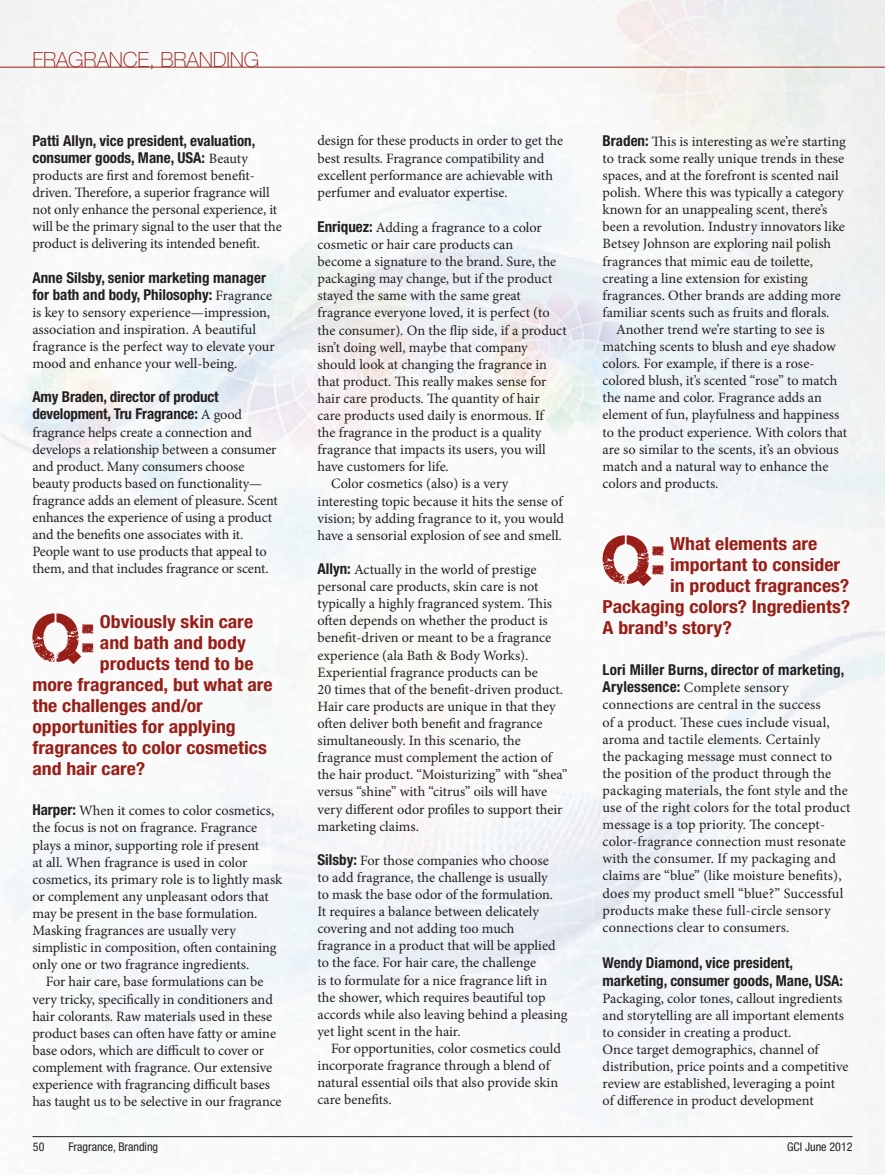
<style>
.page{position:relative;width:885px;height:1175px;background:#fff}
.page>*{position:absolute;margin:0;border:0;box-sizing:border-box;transform-origin:0 0}
.t1{font:100 21px "Helvetica Neue LT Std";letter-spacing:-.01em;color:#981f18}
.t2{font:700 condensed 18px "Helvetica Neue LT Std";color:#981f18;scale:1.1 1}
.t3{font:700 condensed 15px/17.1px "Helvetica Neue LT Std";color:#231f20}
.t4{font:14.25px/17.1px "Minion Pro";letter-spacing:-.005em;color:#231f20}
.t5{font:condensed 12px "Helvetica Neue LT Std";color:#231f20}
.s1{font-family:"Minion Pro";font-weight:400;font-stretch:normal;font-size:14.25px}
.s2{font-family:"Helvetica Neue LT Std";font-weight:700;font-stretch:condensed;font-size:15px}
</style>
<div class="page">
<hr style="left:32px;top:1136px;width:820px;height:1px;background:#231f20">
<svg style="left:32px;top:613px;width:61px;height:51px"></svg>
<svg style="left:602px;top:535px;width:61px;height:51px"></svg>
<hr style="left:0;top:67px;width:884px;height:1px;background:#981f18">
<h1 class="t1" style="left:32px;top:47px;width:228px">FRAGRANCE, BRANDING</h1>
<p class="t3" style="left:32px;top:132px;width:224px">Patti Allyn, vice president, evaluation, consumer goods, Mane, USA: <span class="s1">Beauty</span></p>
<p class="t4" style="left:32px;top:167px;width:251px">products are first and foremost benefit&shy;driven. Therefore, a superior fragrance will not only enhance the personal experience, it will be the primary signal to the user that the product is delivering its intended benefit.</p>
<p class="t3" style="left:32px;top:268px;width:241px">Anne Silsby, senior marketing manager for bath and body, Philosophy: <span class="s1">Fragrance</span></p>
<p class="t4" style="left:32px;top:304px;width:244px">is key to sensory experience—impression, association and inspiration. A beautiful fragrance is the perfect way to elevate your mood and enhance your well-being.</p>
<p class="t3" style="left:32px;top:388px;width:211px">Amy Braden, director of product development, Tru Fragrance: <span class="s1">A good</span></p>
<p class="t4" style="left:32px;top:423px;width:247px">fragrance helps create a connection and develops a relationship between a consumer and product. Many consumers choose beauty products based on functionality— fragrance adds an element of pleasure. Scent enhances the experience of using a product and the benefits one associates with it.<br>People want to use products that appeal to them, and that includes fragrance or scent.</p>
<p class="t2" style="left:100px;top:611px;width:141px">Obviously skin care</p>
<p class="t2" style="left:100px;top:632px;width:134px">and bath and body</p>
<p class="t2" style="left:100px;top:653px;width:141px">products tend to be</p>
<p class="t2" style="left:32px;top:674px;width:220px">more fragranced, but what are</p>
<p class="t2" style="left:32px;top:695px;width:156px">the challenges and/or</p>
<p class="t2" style="left:32px;top:716px;width:186px">opportunities for applying</p>
<p class="t2" style="left:32px;top:737px;width:214px">fragrances to color cosmetics</p>
<p class="t2" style="left:32px;top:758px;width:104px">and hair care?</p>
<p class="t4" style="left:32px;top:802px;width:251px"><span class="s2">Harper:</span> When it comes to color cosmetics, the focus is not on fragrance. Fragrance plays a minor, supporting role if present<br>at all. When fragrance is used in color cosmetics, its primary role is to lightly mask or complement any unpleasant odors that may be present in the base formulation.<br>Masking fragrances are usually very simplistic in composition, often containing only one or two fragrance ingredients.</p>
<p class="t4" style="left:32px;top:973px;width:251px;text-indent:13px">For hair care, base formulations can be very tricky, specifically in conditioners and hair colorants. Raw materials used in these product bases can often have fatty or amine base odors, which are difficult to cover or complement with fragrance. Our extensive experience with fragrancing difficult bases has taught us to be selective in our fragrance</p>
<p class="t4" style="left:317px;top:132px;width:247px">design for these products in order to get the best results. Fragrance compatibility and excellent performance are achievable with perfumer and evaluator expertise.</p>
<p class="t4" style="left:317px;top:219px;width:226px"><span class="s2">Enriquez:</span> Adding a fragrance to a color</p>
<p class="t4" style="left:317px;top:236px;width:197px">cosmetic or hair care products can</p>
<p class="t4" style="left:317px;top:253px;width:240px">become a signature to the brand. Sure, the</p>
<p class="t4" style="left:317px;top:270px;width:236px">packaging may change, but if the product</p>
<p class="t4" style="left:317px;top:287px;width:205px">stayed the same with the same great</p>
<p class="t4" style="left:317px;top:304px;width:234px">fragrance everyone loved, it is perfect (to</p>
<p class="t4" style="left:317px;top:321px;width:251px">the consumer). On the flip side, if a product</p>
<p class="t4" style="left:317px;top:338px;width:212px">isn’t doing well, maybe that company</p>
<p class="t4" style="left:317px;top:356px;width:231px">should look at changing the fragrance in</p>
<p class="t4" style="left:317px;top:373px;width:230px">that product. This really makes sense for</p>
<p class="t4" style="left:317px;top:390px;width:224px">hair care products. The quantity of hair</p>
<p class="t4" style="left:317px;top:407px;width:228px">care products used daily is enormous. If</p>
<p class="t4" style="left:317px;top:424px;width:225px">the fragrance in the product is a quality</p>
<p class="t4" style="left:317px;top:441px;width:230px">fragrance that impacts its users, you will</p>
<p class="t4" style="left:317px;top:458px;width:133px">have customers for life.</p>
<p class="t4" style="left:331px;top:475px;width:179px">Color cosmetics (also) is a very</p>
<p class="t4" style="left:317px;top:492px;width:246px">interesting topic because it hits the sense of</p>
<p class="t4" style="left:317px;top:509px;width:248px">vision; by adding fragrance to it, you would</p>
<p class="t4" style="left:317px;top:527px;width:246px">have a sensorial explosion of see and smell.</p>
<p class="t4" style="left:317px;top:561px;width:251px"><span class="s2">Allyn:</span> Actually in the world of prestige personal care products, skin care is not typically a highly fragranced system. This often depends on whether the product is benefit-driven or meant to be a fragrance experience (ala Bath &amp; Body Works).<br>Experiential fragrance products can be<br>20 times that of the benefit-driven product.<br>Hair care products are unique in that they often deliver both benefit and fragrance simultaneously. In this scenario, the fragrance must complement the action of the hair product. “Moisturizing” with “shea” versus “shine” with “citrus” oils will have very different odor profiles to support their marketing claims.</p>
<p class="t4" style="left:317px;top:851px;width:251px"><span class="s2">Silsby:</span> For those companies who choose<br>to add fragrance, the challenge is usually<br>to mask the base odor of the formulation.<br>It requires a balance between delicately covering and not adding too much fragrance in a product that will be applied to the face. For hair care, the challenge<br>is to formulate for a nice fragrance lift in the shower, which requires beautiful top accords while also leaving behind a pleasing yet light scent in the hair.</p>
<p class="t4" style="left:317px;top:1040px;width:245px;text-indent:13px">For opportunities, color cosmetics could incorporate fragrance through a blend of natural essential oils that also provide skin care benefits.</p>
<p class="t4" style="left:602px;top:133px;width:244px"><span class="s2">Braden:</span> This is interesting as we’re starting to track some really unique trends in these spaces, and at the forefront is scented nail polish. Where this was typically a category known for an unappealing scent, there’s been a revolution. Industry innovators like Betsey Johnson are exploring nail polish fragrances that mimic eau de toilette, creating a line extension for existing fragrances. Other brands are adding more familiar scents such as fruits and florals.</p>
<p class="t4" style="left:602px;top:321px;width:246px;text-indent:13px">Another trend we’re starting to see is matching scents to blush and eye shadow colors. For example, if there is a rose&shy;colored blush, it’s scented “rose” to match the name and color. Fragrance adds an element of fun, playfulness and happiness to the product experience. With colors that are so similar to the scents, it’s an obvious match and a natural way to enhance the colors and products.</p>
<p class="t2" style="left:670px;top:533px;width:135px">What elements are</p>
<p class="t2" style="left:670px;top:554px;width:156px">important to consider</p>
<p class="t2" style="left:670px;top:575px;width:164px">in product fragrances?</p>
<p class="t2" style="left:602px;top:596px;width:226px">Packaging colors? Ingredients?</p>
<p class="t2" style="left:602px;top:617px;width:119px">A brand’s story?</p>
<p class="t3" style="left:602px;top:661px;width:243px">Lori Miller Burns, director of marketing,</p>
<p class="t4" style="left:602px;top:679px;width:249px"><span class="s2">Arylessence:</span> Complete sensory connections are central in the success<br>of a product. These cues include visual, aroma and tactile elements. Certainly<br>the packaging message must connect to the position of the product through the packaging materials, the font style and the use of the right colors for the total product message is a top priority. The concept&shy;color-fragrance connection must resonate with the consumer. If my packaging and claims are “blue” (like moisture benefits), does my product smell “blue?” Successful products make these full-circle sensory connections clear to consumers.</p>
<p class="t3" style="left:602px;top:954px;width:242px">Wendy Diamond, vice president, marketing, consumer goods, Mane, USA:</p>
<p class="t4" style="left:602px;top:989px;width:247px">Packaging, color tones, callout ingredients and storytelling are all important elements to consider in creating a product.<br>Once target demographics, channel of distribution, price points and a competitive review are established, leveraging a point of difference in product development</p>
<p class="t5" style="left:33px;top:1139px;width:13px">50</p>
<p class="t5" style="left:68px;top:1139px;width:91px">Fragrance, Branding</p>
<p class="t5" style="left:786px;top:1139px;width:67px">GCI June 2012</p>
</div>
